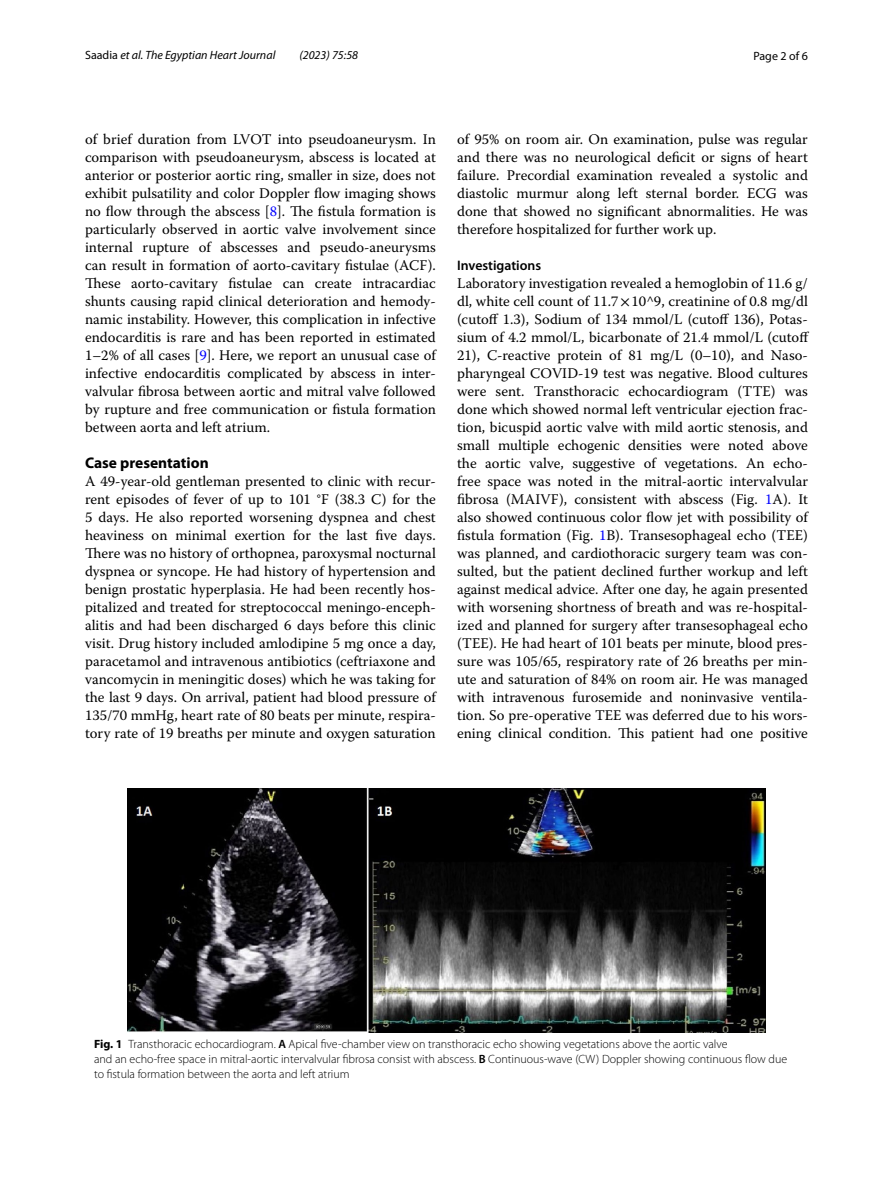
<style>
.page{position:relative;width:893px;height:1187px;background:#fff}
.page>*{position:absolute;margin:0;border:0;box-sizing:border-box;transform-origin:0 0}
.t1{font:700 15.45px "Myriad Pro";color:#000}
.t2{font:14.7px/18px "Warnock Pro";color:#000;text-align:justify}
.t3{font:600 13.8px "Myriad Pro";color:#000}
.t4{font:300 12px/15px "Myriad Pro";color:#000}
.t5{font:italic 12px "Myriad Pro";color:#000}
.t6{font:12px "Myriad Pro";color:#000}
.s1{font-style:normal}
.s2{color:#00f}
.s3{font-family:"STIX"}
.s4{font-weight:700}
.s5{font-weight:600}
</style>
<div class="page">
<img style="left:127px;top:788px;width:638px;height:244px">
<p class="t5" style="left:85px;top:48px;width:192px"><span class="s1">Saadia</span> et al. The Egyptian Heart Journal</p>
<p class="t5" style="left:299px;top:48px;width:60px">(2023) 75:58</p>
<p class="t6" style="left:753px;top:48px;width:56px">Page 2 of 6</p>
<p class="t2" style="left:85px;top:130px;width:352px">of brief duration from LVOT into pseudoaneurysm. In comparison with pseudoaneurysm, abscess is located at anterior or posterior aortic ring, smaller in size, does not exhibit pulsatility and color Doppler flow imaging shows no flow through the abscess [<span class="s2">8</span>]. The fistula formation is particularly observed in aortic valve involvement since internal rupture of abscesses and pseudo-aneurysms can result in formation of aorto-cavitary fistulae (ACF).<br>These aorto-cavitary fistulae can create intracardiac shunts causing rapid clinical deterioration and hemody&shy;namic instability. However, this complication in infective endocarditis is rare and has been reported in estimated 1–2% of all cases [<span class="s2">9</span>]. Here, we report an unusual case of infective endocarditis complicated by abscess in inter&shy;valvular fibrosa between aortic and mitral valve followed by rupture and free communication or fistula formation between aorta and left atrium.</p>
<p class="t1" style="left:85px;top:452px;width:125px">Case presentation</p>
<p class="t2" style="left:85px;top:472px;width:352px">A 49-year-old gentleman presented to clinic with recur&shy;rent episodes of fever of up to 101 °F (38.3 C) for the 5 days. He also reported worsening dyspnea and chest heaviness on minimal exertion for the last five days.<br>There was no history of orthopnea, paroxysmal nocturnal dyspnea or syncope. He had history of hypertension and benign prostatic hyperplasia. He had been recently hos&shy;pitalized and treated for streptococcal meningo-enceph&shy;alitis and had been discharged 6 days before this clinic visit. Drug history included amlodipine 5 mg once a day, paracetamol and intravenous antibiotics (ceftriaxone and vancomycin in meningitic doses) which he was taking for the last 9 days. On arrival, patient had blood pressure of 135/70 mmHg, heart rate of 80 beats per minute, respira&shy;tory rate of 19 breaths per minute and oxygen saturation</p>
<p class="t2" style="left:457px;top:130px;width:352px">of 95% on room air. On examination, pulse was regular and there was no neurological deficit or signs of heart failure. Precordial examination revealed a systolic and diastolic murmur along left sternal border. ECG was done that showed no significant abnormalities. He was therefore hospitalized for further work up.</p>
<p class="t3" style="left:457px;top:256px;width:86px">Investigations</p>
<p class="t2" style="left:457px;top:274px;width:353px">Laboratory investigation revealed a hemoglobin of 11.6 g/ dl, white cell count of 11.7<span class="s3">×</span>10^9, creatinine of 0.8 mg/dl (cutoff 1.3), Sodium of 134 mmol/L (cutoff 136), Potas&shy;sium of 4.2 mmol/L, bicarbonate of 21.4 mmol/L (cutoff 21), C-reactive protein of 81 mg/L (0–10), and Naso&shy;pharyngeal COVID-19 test was negative. Blood cultures were sent. Transthoracic echocardiogram (TTE) was done which showed normal left ventricular ejection frac&shy;tion, bicuspid aortic valve with mild aortic stenosis, and small multiple echogenic densities were noted above the aortic valve, suggestive of vegetations. An echo&shy;free space was noted in the mitral-aortic intervalvular fibrosa (MAIVF), consistent with abscess (Fig. <span class="s2">1</span>A). It also showed continuous color flow jet with possibility of fistula formation (Fig. <span class="s2">1</span>B). Transesophageal echo (TEE) was planned, and cardiothoracic surgery team was con&shy;sulted, but the patient declined further workup and left against medical advice. After one day, he again presented with worsening shortness of breath and was re-hospital&shy;ized and planned for surgery after transesophageal echo (TEE). He had heart of 101 beats per minute, blood pres&shy;sure was 105/65, respiratory rate of 26 breaths per min&shy;ute and saturation of 84% on room air. He was managed with intravenous furosemide and noninvasive ventila&shy;tion. So pre-operative TEE was deferred due to his wors&shy;ening clinical condition. This patient had one positive</p>
<p class="t4" style="left:94px;top:1036px;width:695px"><span class="s4">Fig. 1</span> Transthoracic echocardiogram. <span class="s5">A</span> Apical five-chamber view on transthoracic echo showing vegetations above the aortic valve<br>and an echo-free space in mitral-aortic intervalvular fibrosa consist with abscess. <span class="s5">B</span> Continuous-wave (CW) Doppler showing continuous flow due to fistula formation between the aorta and left atrium</p>
</div>
